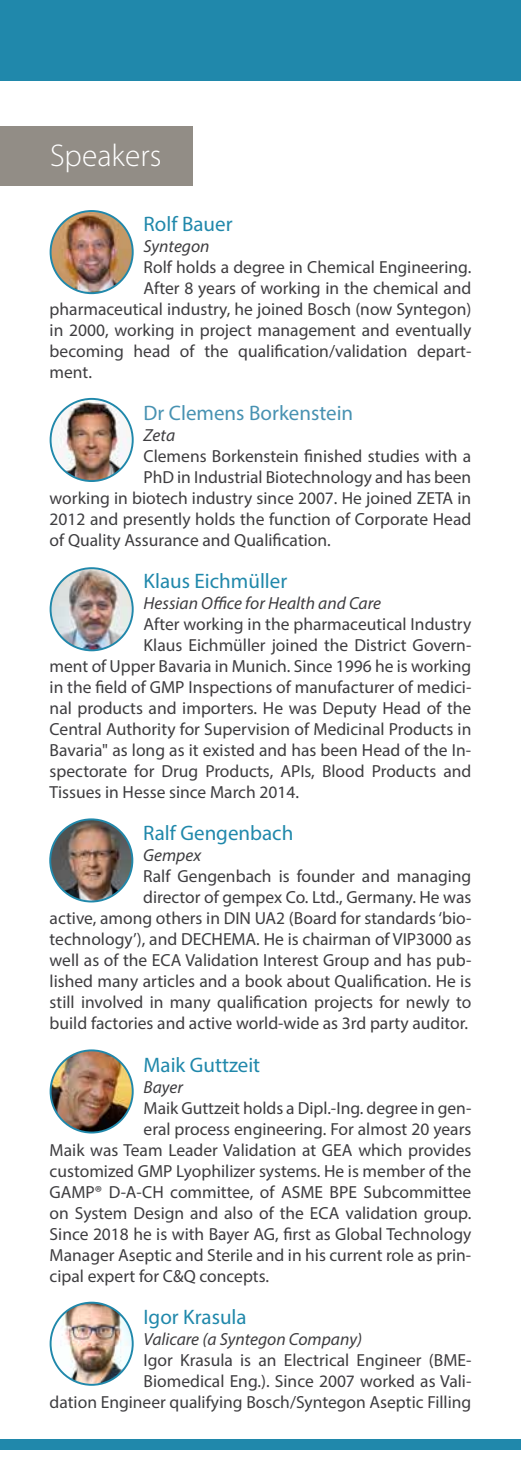
<style>
.page{position:relative;width:521px;height:1474px;background:#fff}
.page>*{position:absolute;margin:0;border:0;box-sizing:border-box;transform-origin:0 0}
.t1{font:300 31.5px "Myriad Pro";color:#fff}
.t2{font:21px "Myriad Pro";color:#2088ab}
.t3{font:21px "Myriad Pro";color:#4892b2}
.t4{font:17.5px/21px "Myriad Pro";color:#3e3d40;text-align:right}
.t5{font:italic 17.5px "Myriad Pro";color:#3e3d40}
</style>
<div class="page">
<div style="left:0;top:0;width:521px;height:81px;background:#2088ab"></div>
<div style="left:0;top:1439px;width:521px;height:10px;background:#2088ab"></div>
<div style="left:0;top:126px;width:192px;height:59px;background:#928d86"></div>
<img style="left:51px;top:211px;width:82px;height:82px;border-radius:41px">
<div style="left:50px;top:210px;width:84px;height:84px;border:2px solid #2088ab;border-radius:50%"></div>
<img style="left:51px;top:568px;width:82px;height:82px;border-radius:41px">
<div style="left:50px;top:567px;width:84px;height:84px;border:2px solid #2088ab;border-radius:50%"></div>
<img style="left:51px;top:399px;width:82px;height:82px;border-radius:41px">
<div style="left:50px;top:398px;width:84px;height:84px;border:2px solid #2088ab;border-radius:50%"></div>
<img style="left:51px;top:1050px;width:82px;height:82px;border-radius:41px">
<div style="left:50px;top:1049px;width:84px;height:84px;border:2px solid #2088ab;border-radius:50%"></div>
<img style="left:50px;top:819px;width:82px;height:82px">
<div style="left:49px;top:818px;width:84px;height:84px;border:2px solid #2088ab;border-radius:50%"></div>
<img style="left:51px;top:1302px;width:82px;height:82px;border-radius:41px">
<div style="left:50px;top:1301px;width:84px;height:84px;border:2px solid #2088ab;border-radius:50%"></div>
<h1 class="t1" style="left:50px;top:136px;width:113px">Speakers</h1>
<p class="t2" style="left:144px;top:211px;width:90px">Rolf Bauer</p>
<p class="t5" style="left:144px;top:235px;width:68px">Syntegon</p>
<p class="t4" style="left:144px;top:256px;width:329px">Rolf holds a degree in Chemical Engineering.</p>
<p class="t4" style="left:144px;top:277px;width:329px">After 8 years of working in the chemical and</p>
<p class="t4" style="left:50px;top:298px;width:423px">pharmaceutical industry, he joined Bosch (now Syntegon)</p>
<p class="t4" style="left:50px;top:319px;width:423px">in 2000, working in project management and eventually</p>
<p class="t4" style="left:50px;top:340px;width:423px">becoming head of the qualification/validation depart-</p>
<p class="t4" style="left:50px;top:361px;width:44px">ment.</p>
<p class="t3" style="left:144px;top:400px;width:211px">Dr Clemens Borkenstein</p>
<p class="t5" style="left:144px;top:424px;width:33px">Zeta</p>
<p class="t4" style="left:144px;top:445px;width:329px">Clemens Borkenstein finished studies with a</p>
<p class="t4" style="left:144px;top:466px;width:329px">PhD in Industrial Biotechnology and has been</p>
<p class="t4" style="left:50px;top:487px;width:423px">working in biotech industry since 2007. He joined ZETA in</p>
<p class="t4" style="left:50px;top:508px;width:423px">2012 and presently holds the function of Corporate Head</p>
<p class="t4" style="left:50px;top:529px;width:283px">of Quality Assurance and Qualification.</p>
<p class="t2" style="left:144px;top:568px;width:145px">Klaus Eichmüller</p>
<p class="t5" style="left:144px;top:592px;width:239px">Hessian Office for Health and Care</p>
<p class="t4" style="left:144px;top:613px;width:329px">After working in the pharmaceutical Industry</p>
<p class="t4" style="left:144px;top:634px;width:329px">Klaus Eichmüller joined the District Govern-</p>
<p class="t4" style="left:50px;top:655px;width:423px">ment of Upper Bavaria in Munich. Since 1996 he is working</p>
<p class="t4" style="left:50px;top:676px;width:423px">in the field of GMP Inspections of manufacturer of medici-</p>
<p class="t4" style="left:50px;top:697px;width:423px">nal products and importers. He was Deputy Head of the</p>
<p class="t4" style="left:50px;top:718px;width:423px">Central Authority for Supervision of Medicinal Products in</p>
<p class="t4" style="left:50px;top:739px;width:423px">Bavaria" as long as it existed and has been Head of the In-</p>
<p class="t4" style="left:50px;top:760px;width:423px">spectorate for Drug Products, APIs, Blood Products and</p>
<p class="t4" style="left:50px;top:781px;width:251px">Tissues in Hesse since March 2014.</p>
<p class="t2" style="left:143px;top:820px;width:152px">Ralf Gengenbach</p>
<p class="t5" style="left:143px;top:844px;width:59px">Gempex</p>
<p class="t4" style="left:50px;top:865px;width:423px">Ralf Gengenbach is founder and managing<br>director of gempex Co. Ltd., Germany. He was<br>active, among others in DIN UA2 (Board for standards ‘bio&shy;technology’), and DECHEMA. He is chairman of VIP3000 as well as of the ECA Validation Interest Group and has pub&shy;lished many articles and a book about Qualification. He is still involved in many qualification projects for newly to build factories and active world-wide as 3rd party auditor.</p>
<p class="t2" style="left:144px;top:1051px;width:118px">Maik Guttzeit</p>
<p class="t5" style="left:144px;top:1075px;width:41px">Bayer</p>
<p class="t4" style="left:144px;top:1096px;width:329px">Maik Guttzeit holds a Dipl.-Ing. degree in gen-</p>
<p class="t4" style="left:144px;top:1117px;width:329px">eral process engineering. For almost 20 years</p>
<p class="t4" style="left:50px;top:1138px;width:423px">Maik was Team Leader Validation at GEA which provides</p>
<p class="t4" style="left:50px;top:1159px;width:423px">customized GMP Lyophilizer systems. He is member of the</p>
<p class="t4" style="left:50px;top:1180px;width:423px">GAMP® D-A-CH committee, of ASME BPE Subcommittee</p>
<p class="t4" style="left:50px;top:1201px;width:423px">on System Design and also of the ECA validation group.</p>
<p class="t4" style="left:50px;top:1222px;width:423px">Since 2018 he is with Bayer AG, first as Global Technology</p>
<p class="t4" style="left:50px;top:1243px;width:423px">Manager Aseptic and Sterile and in his current role as prin-</p>
<p class="t4" style="left:50px;top:1264px;width:221px">cipal expert for C&amp;Q concepts.</p>
<p class="t2" style="left:144px;top:1303px;width:105px">Igor Krasula</p>
<p class="t5" style="left:144px;top:1327px;width:220px">Valicare (a Syntegon Company)</p>
<p class="t4" style="left:50px;top:1348px;width:423px">Igor Krasula is an Electrical Engineer (BME-<br>Biomedical Eng.). Since 2007 worked as Vali-<br>dation Engineer qualifying Bosch/Syntegon Aseptic Filling</p>
</div>
